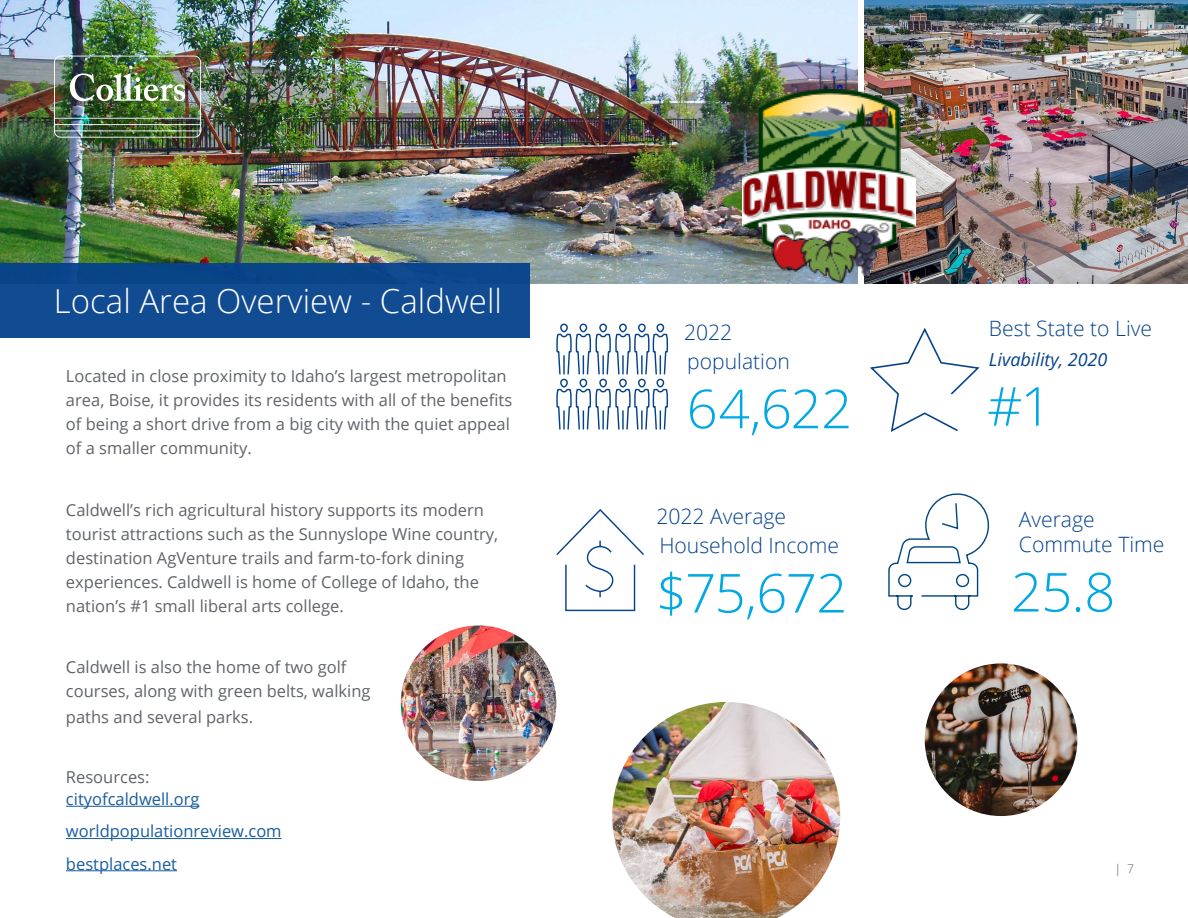
<style>
.page{position:relative;width:1188px;height:918px;background:#fff}
.page>*{position:absolute;margin:0;border:0;box-sizing:border-box;transform-origin:0 0}
.t1{font:300 53.85px "Open Sans";letter-spacing:-.015em;color:#00a8e4}
.t2{font:300 33px "Open Sans";color:#fff}
.t3{font:300 21.15px/28.8px "Open Sans";color:#05428c}
.t4{font:italic 18px "Open Sans";color:#05428c}
.t5{font:16.5px/24px "Open Sans";color:#5f6369}
.t6{font:16.5px/21.8px "Open Sans";color:#175d9e}
.t7{font:italic 300 12px "Open Sans";color:#5f6369}
.s1{color:#5f6369}
.s2{font-style:normal}
</style>
<div class="page">
<img style="left:864px;top:0;width:324px;height:284px">
<img style="left:0;top:0;width:857px;height:284px">
<hr style="left:66px;top:806px;width:134px;height:1px;background:#175d9e">
<hr style="left:66px;top:838px;width:216px;height:1px;background:#175d9e">
<hr style="left:66px;top:870px;width:111px;height:1px;background:#175d9e">
<svg style="left:557px;top:323px;width:111px;height:107px"></svg>
<svg style="left:556px;top:509px;width:88px;height:103px"></svg>
<img style="left:743px;top:90px;width:173px;height:192px">
<svg style="left:870px;top:327px;width:110px;height:105px"></svg>
<img style="left:401px;top:625px;width:155px;height:156px;border-radius:78px">
<img style="left:925px;top:663px;width:152px;height:153px;border-radius:76px">
<img style="left:612px;top:702px;width:228px;height:216px">
<div style="left:0;top:263px;width:530px;height:75px;background:#114b91"></div>
<svg style="left:888px;top:493px;width:102px;height:118px"></svg>
<img style="left:54px;top:56px;width:147px;height:82px">
<p class="t2" style="left:54px;top:278px;width:449px">Local Area Overview - Caldwell</p>
<p class="t5" style="left:66px;top:364px;width:448px">Located in close proximity to Idaho’s largest metropolitan area, Boise, it provides its residents with all of the benefits of being a short drive from a big city with the quiet appeal of a smaller community.</p>
<p class="t5" style="left:66px;top:497px;width:434px">Caldwell’s rich agricultural history supports its modern tourist attractions such as the Sunnyslope Wine country, destination AgVenture trails and farm-to-fork dining experiences. Caldwell is home of College of Idaho, the nation’s #1 small liberal arts college.</p>
<p class="t5" style="left:66px;top:655px;width:306px">Caldwell is also the home of two golf courses, along with green belts, walking</p>
<p class="t5" style="left:66px;top:704px;width:189px">paths and several parks.</p>
<p class="t6" style="left:66px;top:766px;width:135px"><span class="s1">Resources: </span>cityofcaldwell.org</p>
<p class="t6" style="left:66px;top:815px;width:217px;line-height:32.2px">worldpopulationreview.com bestplaces.net</p>
<p class="t3" style="left:684px;top:317px;width:107px">2022 population</p>
<p class="t1" style="left:687px;top:372px;width:167px">64,622</p>
<p class="t3" style="left:656px;top:502px;width:184px">2022 Average<br>Household Income</p>
<p class="t1" style="left:656px;top:556px;width:193px">$75,672</p>
<p class="t3" style="left:989px;top:313px;width:165px">Best State to Live</p>
<p class="t4" style="left:989px;top:347px;width:120px">Livability, 2020</p>
<p class="t1" style="left:987px;top:369px;width:66px">#1</p>
<p class="t3" style="left:1019px;top:506px;width:147px;line-height:25.3px">Average<br>Commute Time</p>
<p class="t1" style="left:1011px;top:555px;width:106px">25.8</p>
<p class="t7" style="left:1114px;top:861px;width:21px">| <span class="s2">7</span></p>
</div>
